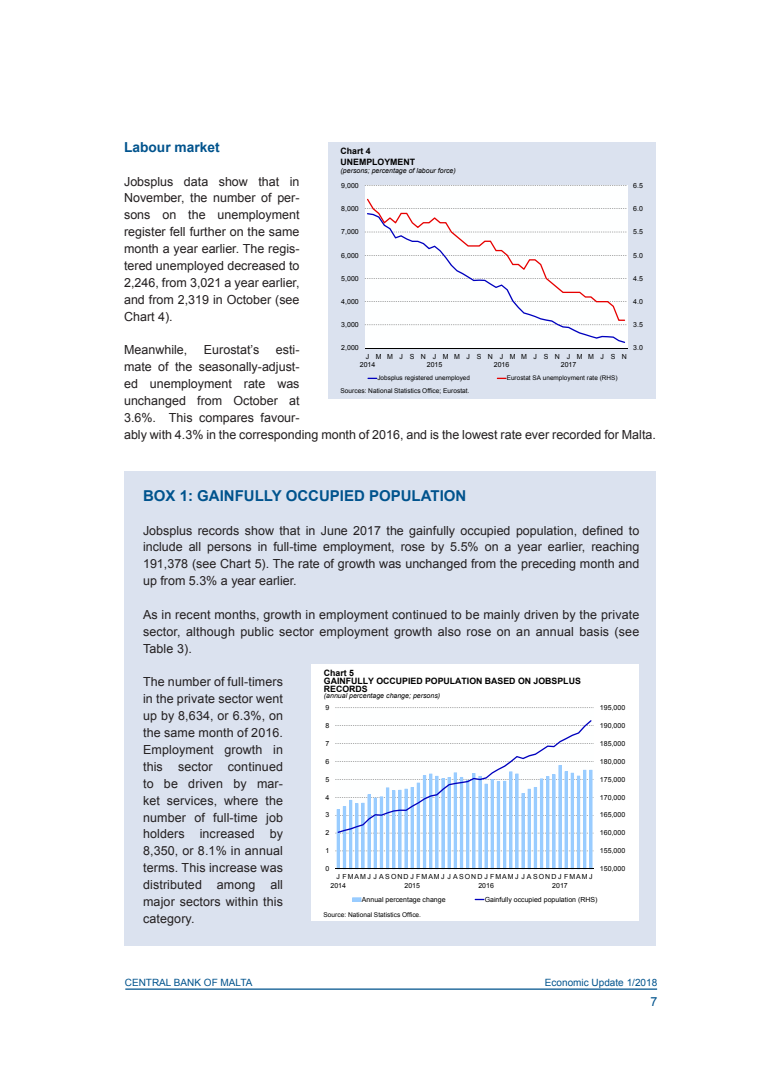
<style>
.page{position:relative;width:780px;height:1088px;background:#fff}
.page>*{position:absolute;margin:0;border:0;box-sizing:border-box;transform-origin:0 0}
.QR_Main_Title{font:700 15px "Arial";color:#00538d}
.QR_Subhead_Level_1{font:700 13.75px "Arial";color:#00538d}
.QR_Normal_Text{font:12.5px/16.9px "Arial";color:#231f20;text-align:justify}
.t1{font:12.5px "Arial";color:#00538d}
.t2{font:10px "Arial";color:#00538d}
.t3{font:700 8.75px/7.9px "Arial";color:#000}
.t4{font:7px/8px "Arial";color:#000;text-align:center}
.t5{font:italic 7px "Arial";color:#000}
.t6{font:7px/8px "Arial";letter-spacing:.155em;color:#000}
.t7{font:7px/8px "Arial";letter-spacing:.835em;color:#000}
.t8{font:6.5px "Arial";letter-spacing:.005em;color:#000}
.t9{font:6.38px "Arial";color:#000}
</style>
<div class="page">
<hr style="left:125px;top:988px;width:532px;height:2px;background:#00538d">
<div style="left:124px;top:471px;width:532px;height:475px;background:#dbe2ef"></div>
<div style="left:328px;top:142px;width:328px;height:257px;background:#dbe2ef"></div>
<div style="left:365px;top:186px;width:262px;height:162px;background:#feffff"></div>
<svg style="left:365px;top:185px;width:261px;height:140px"></svg>
<hr style="left:365px;top:348px;width:262px;height:1px;background:#000">
<svg style="left:367px;top:199px;width:258px;height:144px"></svg>
<div style="left:311px;top:664px;width:328px;height:257px;background:#fff"></div>
<hr style="left:335px;top:868px;width:259px;height:1px;background:#000">
<svg style="left:336px;top:720px;width:256px;height:148px"></svg>
<svg style="left:352px;top:897px;width:9px;height:5px"></svg>
<p class="QR_Subhead_Level_1" style="left:124px;top:138px;width:97px">Labour market</p>
<p class="QR_Normal_Text" style="left:124px;top:173px;width:177px">Jobsplus data show that in November, the number of per&shy;sons on the unemployment register fell further on the same month a year earlier. The regis&shy;tered unemployed decreased to 2,246, from 3,021 a year earlier, and from 2,319 in October (see Chart 4).</p>
<p class="QR_Normal_Text" style="left:124px;top:342px;width:65px">Meanwhile,</p>
<p class="QR_Normal_Text" style="left:204px;top:342px;width:57px">Eurostat’s</p>
<p class="t3" style="left:340px;top:147px;width:76px;line-height:10.1px">Chart 4<br>UNEMPLOYMENT</p>
<p class="t5" style="left:340px;top:166px;width:117px">(persons; percentage of labour force)</p>
<p class="t4" style="left:633px;top:181px;width:11px">6.5</p>
<p class="t4" style="left:341px;top:181px;width:19px">9,000</p>
<p class="t4" style="left:633px;top:205px;width:11px">6.0</p>
<p class="t4" style="left:341px;top:205px;width:19px">8,000</p>
<p class="t4" style="left:341px;top:228px;width:19px">7,000</p>
<p class="t4" style="left:633px;top:228px;width:11px">5.5</p>
<p class="t4" style="left:633px;top:251px;width:11px">5.0</p>
<p class="t4" style="left:341px;top:251px;width:19px">6,000</p>
<p class="t4" style="left:341px;top:274px;width:19px">5,000</p>
<p class="t4" style="left:633px;top:274px;width:11px">4.5</p>
<p class="t4" style="left:633px;top:298px;width:11px">4.0</p>
<p class="t4" style="left:341px;top:298px;width:19px">4,000</p>
<p class="t4" style="left:633px;top:321px;width:11px">3.5</p>
<p class="t4" style="left:341px;top:321px;width:19px">3,000</p>
<p class="t4" style="left:633px;top:344px;width:11px">3.0</p>
<p class="QR_Normal_Text" style="left:124px;top:342px;width:533px;text-align:left;text-indent:152px">esti-<br>mate of the seasonally-adjust-<br>ed unemployment rate was<br>unchanged from October at<br>3.6%. This compares favour-<br>ably with 4.3% in the corresponding month of 2016, and is the lowest rate ever recorded for Malta.</p>
<p class="t4" style="left:341px;top:344px;width:19px">2,000</p>
<p class="t4" style="left:360px;top:352px;width:17px">J<br>2014</p>
<p class="t7" style="left:427px;top:352px;width:17px;text-indent:-51px">MMJSNJ<br>2015</p>
<p class="t7" style="left:494px;top:352px;width:17px;text-indent:-51px">MMJSNJ<br>2016</p>
<p class="t7" style="left:560px;top:352px;width:17px;text-indent:-51px">MMJSNJ<br>2017</p>
<p class="t4" style="left:576px;top:352px;width:52px">MMJSN</p>
<p class="t9" style="left:377px;top:374px;width:94px">Jobsplus registered unemployed</p>
<p class="t9" style="left:506px;top:374px;width:112px">Eurostat SA unemployment rate (RHS)</p>
<p class="t8" style="left:340px;top:387px;width:130px">Sources: National Statistics Office; Eurostat.</p>
<p class="QR_Main_Title" style="left:143px;top:485px;width:325px">BOX 1: GAINFULLY OCCUPIED POPULATION</p>
<p class="QR_Normal_Text" style="left:143px;top:522px;width:498px">Jobsplus records show that in June 2017 the gainfully occupied population, defined to include all persons in full-time employment, rose by 5.5% on a year earlier, reaching 191,378 (see Chart 5). The rate of growth was unchanged from the preceding month and up from 5.3% a year earlier.</p>
<p class="QR_Normal_Text" style="left:143px;top:606px;width:497px">As in recent months, growth in employment continued to be mainly driven by the private sector, although public sector employment growth also rose on an annual basis (see Table 3).</p>
<p class="QR_Normal_Text" style="left:143px;top:674px;width:141px">The number of full-timers in the private sector went up by 8,634, or 6.3%, on the same month of 2016.<br>Employment growth in this sector continued to be driven by mar&shy;ket services, where the number of full-time job holders increased by 8,350, or 8.1% in annual terms. This increase was distributed among all major sectors within this category.</p>
<p class="t3" style="left:324px;top:669px;width:258px">Chart 5<br>GAINFULLY OCCUPIED POPULATION BASED ON JOBSPLUS<br>RECORDS</p>
<p class="t5" style="left:324px;top:691px;width:118px">(annual percentage change; persons)</p>
<p class="t4" style="left:600px;top:704px;width:27px">195,000</p>
<p class="t4" style="left:325px;top:704px;width:5px">9</p>
<p class="t4" style="left:600px;top:722px;width:27px">190,000</p>
<p class="t4" style="left:325px;top:722px;width:5px">8</p>
<p class="t4" style="left:600px;top:739px;width:27px">185,000</p>
<p class="t4" style="left:325px;top:739px;width:5px">7</p>
<p class="t4" style="left:600px;top:757px;width:27px">180,000</p>
<p class="t4" style="left:325px;top:757px;width:5px">6</p>
<p class="t4" style="left:600px;top:775px;width:27px">175,000</p>
<p class="t4" style="left:325px;top:775px;width:5px">5</p>
<p class="t4" style="left:600px;top:793px;width:27px">170,000</p>
<p class="t4" style="left:325px;top:793px;width:5px">4</p>
<p class="t4" style="left:600px;top:811px;width:27px">165,000</p>
<p class="t4" style="left:325px;top:811px;width:5px">3</p>
<p class="t4" style="left:600px;top:829px;width:27px">160,000</p>
<p class="t4" style="left:325px;top:829px;width:5px">2</p>
<p class="t4" style="left:600px;top:847px;width:27px">155,000</p>
<p class="t4" style="left:325px;top:847px;width:5px">1</p>
<p class="t4" style="left:600px;top:865px;width:27px">150,000</p>
<p class="t4" style="left:325px;top:865px;width:5px">0</p>
<p class="t6" style="left:330px;top:873px;width:263px;text-indent:6px">J FMAMJ J ASOND J FMAMJ J ASOND J FMAMJ J ASOND J FMAMJ<br>2014</p>
<p class="t4" style="left:404px;top:881px;width:17px">2015</p>
<p class="t4" style="left:478px;top:881px;width:17px">2016</p>
<p class="t4" style="left:552px;top:881px;width:17px">2017</p>
<p class="t4" style="left:362px;top:895px;width:85px">Annual percentage change</p>
<p class="t4" style="left:484px;top:895px;width:114px">Gainfully occupied population (RHS)</p>
<p class="t8" style="left:323px;top:910px;width:99px">Source: National Statistics Office.</p>
<p class="t2" style="left:125px;top:975px;width:129px">CENTRAL BANK OF MALTA</p>
<p class="t2" style="left:545px;top:976px;width:114px">Economic Update 1/2018</p>
<p class="t1" style="left:650px;top:993px;width:8px">7</p>
</div>
